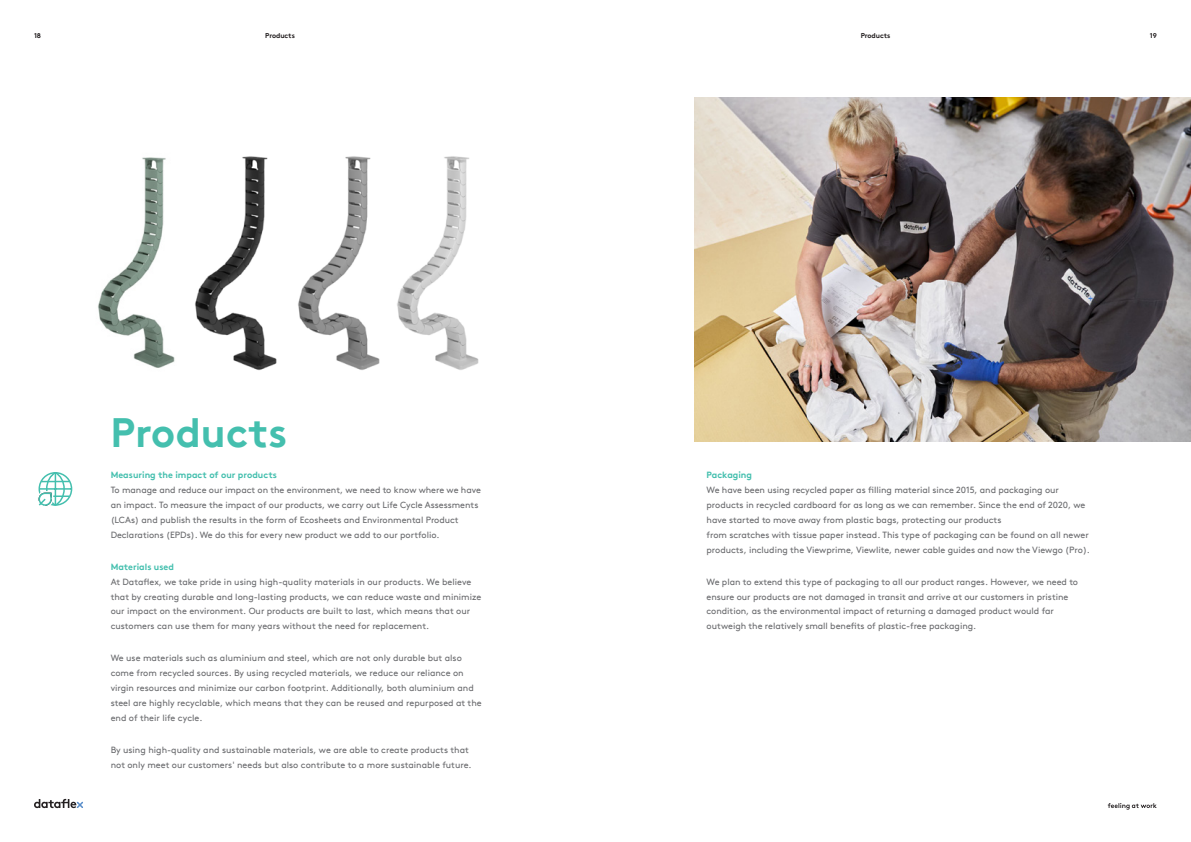
<style>
.page{position:relative;width:1191px;height:842px;background:#fff}
.page>*{position:absolute;margin:0;border:0;box-sizing:border-box;transform-origin:0 0}
.Groene_header_groot{font:700 41px "Brown Pro TT";color:#44bfae}
.Broodtekst_grijs{font:9px/14.9px "Brown Pro TT";letter-spacing:-.005em;color:#6c6d70}
.Header_klein_groen{font:700 9px "Brown Pro TT";color:#44bfae}
.t1{font:700 7px "Brown Pro TT";letter-spacing:-.01em;color:#231f20}
.s1{font-weight:700;color:#44bfae}
</style>
<div class="page">
<svg style="left:1107px;top:803px;width:49px;height:7px"></svg>
<svg style="left:34px;top:799px;width:49px;height:9px"></svg>
<img style="left:694px;top:98px;width:497px;height:343px">
<img style="left:397px;top:156px;width:82px;height:214px">
<img style="left:298px;top:156px;width:82px;height:214px">
<img style="left:195px;top:156px;width:82px;height:215px">
<img style="left:98px;top:157px;width:77px;height:211px">
<svg style="left:38px;top:472px;width:35px;height:34px"></svg>
<p class="t1" style="left:34px;top:30px;width:9px">18</p>
<p class="t1" style="left:265px;top:30px;width:31px">Products</p>
<p class="t1" style="left:860px;top:30px;width:31px">Products</p>
<p class="t1" style="left:1150px;top:30px;width:9px">19</p>
<p class="Groene_header_groot" style="left:110px;top:399px;width:178px">Products</p>
<p class="Header_klein_groen" style="left:111px;top:468px;width:168px">Measuring the impact of our products</p>
<p class="Broodtekst_grijs" style="left:111px;top:482px;width:372px">To manage and reduce our impact on the environment, we need to know where we have an impact. To measure the impact of our products, we carry out Life Cycle Assessments (LCAs) and publish the results in the form of Ecosheets and Environmental Product Declarations (EPDs). We do this for every new product we add to our portfolio.</p>
<p class="Broodtekst_grijs" style="left:111px;top:558px;width:372px"><span class="s1">Materials used<br></span>At Dataflex, we take pride in using high-quality materials in our products. We believe that by creating durable and long-lasting products, we can reduce waste and minimize our impact on the environment. Our products are built to last, which means that our customers can use them for many years without the need for replacement.</p>
<p class="Broodtekst_grijs" style="left:111px;top:650px;width:373px">We use materials such as aluminium and steel, which are not only durable but also come from recycled sources. By using recycled materials, we reduce our reliance on virgin resources and minimize our carbon footprint. Additionally, both aluminium and steel are highly recyclable, which means that they can be reused and repurposed at the end of their life cycle.</p>
<p class="Broodtekst_grijs" style="left:111px;top:741px;width:362px">By using high-quality and sustainable materials, we are able to create products that not only meet our customers' needs but also contribute to a more sustainable future.</p>
<p class="Broodtekst_grijs" style="left:706px;top:467px;width:385px"><span class="s1">Packaging<br></span>We have been using recycled paper as filling material since 2015, and packaging our products in recycled cardboard for as long as we can remember. Since the end of 2020, we have started to move away from plastic bags, protecting our products<br>from scratches with tissue paper instead. This type of packaging can be found on all newer products, including the Viewprime, Viewlite, newer cable guides and now the Viewgo (Pro).</p>
<p class="Broodtekst_grijs" style="left:706px;top:573px;width:373px">We plan to extend this type of packaging to all our product ranges. However, we need to ensure our products are not damaged in transit and arrive at our customers in pristine condition, as the environmental impact of returning a damaged product would far outweigh the relatively small benefits of plastic-free packaging.</p>
</div>
